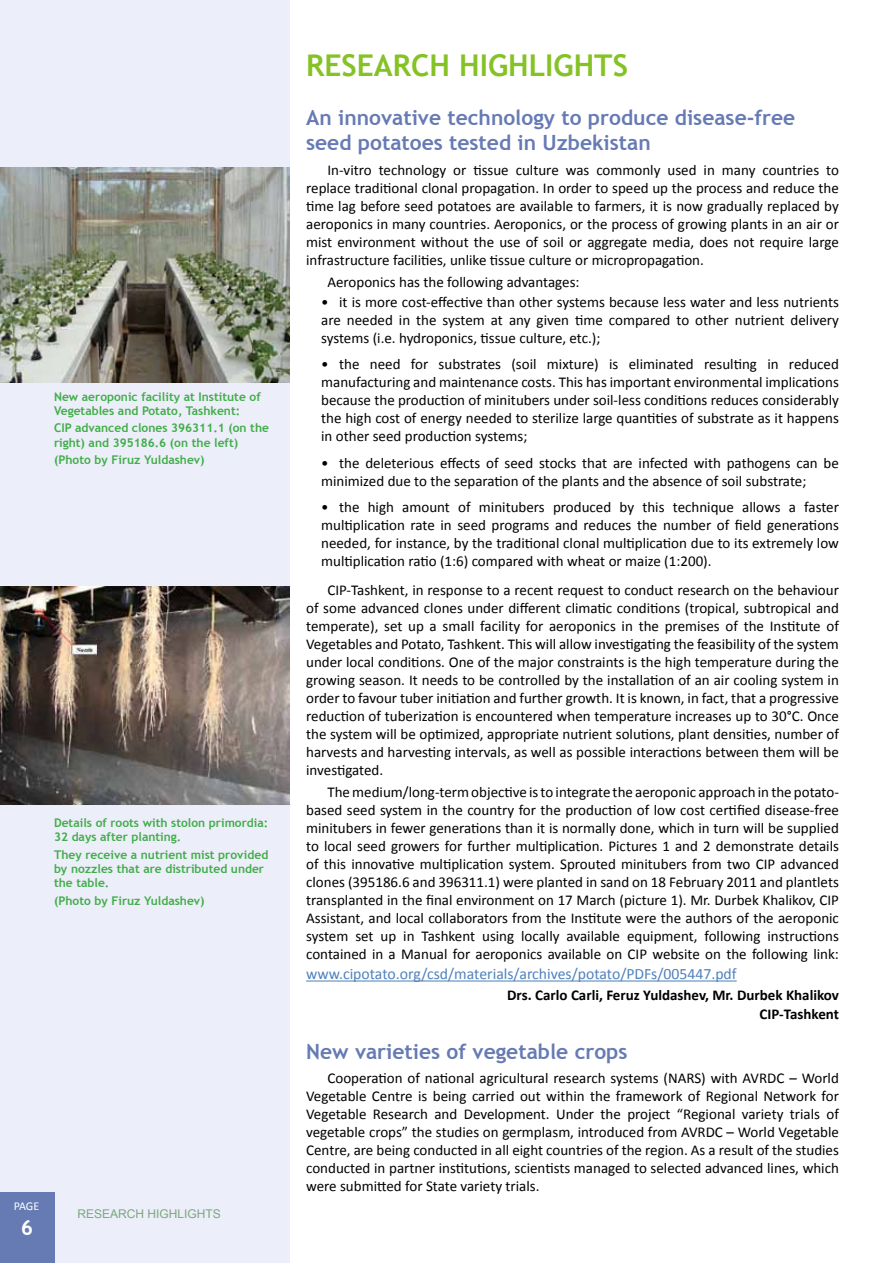
<style>
.page{position:relative;width:893px;height:1263px;background:#fff}
.page>*{position:absolute;margin:0;border:0;box-sizing:border-box;transform-origin:0 0}
.t1{font:700 30px "Trebuchet MS";color:#85c226}
.t2{font:700 21px/25.2px "Trebuchet MS";color:#667bb4}
.t3{font:700 21px "Trebuchet MS";color:#fff}
.t4{font:15.75px "Calibri";color:#4f81bd}
.t5{font:15px/18px "Calibri";color:#000;text-align:justify}
.t6{font:700 15px/18.6px "Calibri";color:#000;text-align:right}
.t7{font:700 12px/14.4px "Trebuchet MS";color:#41ad49}
.t8{font:12px "Arial";color:#7da57d}
.t9{font:12px "Calibri";color:#fff}
</style>
<div class="page">
<div style="left:0;top:0;width:289px;height:1263px;background:#eceef9"></div>
<div style="left:0;top:1193px;width:54px;height:70px;background:#667bb4"></div>
<hr style="left:306px;top:980px;width:431px;height:1px;background:#4f81bd">
<img style="left:0;top:167px;width:289px;height:216px">
<img style="left:0;top:586px;width:290px;height:218px">
<p class="t7" style="left:54px;top:389px;width:208px">New aeroponic facility at Institute of<br>Vegetables and Potato, Tashkent:</p>
<p class="t7" style="left:54px;top:421px;width:217px">CIP advanced clones 396311.1 (on the right) and 395186.6 (on the left)</p>
<p class="t7" style="left:54px;top:453px;width:152px">(Photo by Firuz Yuldashev)</p>
<p class="t7" style="left:54px;top:815px;width:216px">Details of roots with stolon primordia:<br>32 days after planting.</p>
<p class="t7" style="left:54px;top:847px;width:216px">They receive a nutrient mist provided by nozzles that are distributed under the table.</p>
<p class="t7" style="left:54px;top:893px;width:152px">(Photo by Firuz Yuldashev)</p>
<p class="t9" style="left:14px;top:1198px;width:27px">PAGE</p>
<h2 class="t3" style="left:21px;top:1214px;width:14px">6</h2>
<p class="t8" style="left:77px;top:1205px;width:145px">RESEARCH HIGHLIGHTS</p>
<h1 class="t1" style="left:306px;top:47px;width:323px">RESEARCH HIGHLIGHTS</h1>
<h2 class="t2" style="left:306px;top:105px;width:491px">An innovative technology to produce disease-free seed potatoes tested in Uzbekistan</h2>
<p class="t5" style="left:306px;top:161px;width:534px;text-indent:21px">In-vitro technology or tissue culture was commonly used in many countries to replace traditional clonal propagation. In order to speed up the process and reduce the time lag before seed potatoes are available to farmers, it is now gradually replaced by aeroponics in many countries. Aeroponics, or the process of growing plants in an air or mist environment without the use of soil or aggregate media, does not require large infrastructure facilities, unlike tissue culture or micropropagation.</p>
<p class="t5" style="left:327px;top:273px;width:254px">Aeroponics has the following advantages:</p>
<p class="t5" style="left:321px;top:293px;width:519px">• it is more cost-effective than other systems because less water and less nutrients are needed in the system at any given time compared to other nutrient delivery systems (i.e. hydroponics, tissue culture, etc.);</p>
<p class="t5" style="left:321px;top:355px;width:519px">• the need for substrates (soil mixture) is eliminated resulting in reduced manufacturing and maintenance costs. This has important environmental implications because the production of minitubers under soil-less conditions reduces considerably the high cost of energy needed to sterilize large quantities of substrate as it happens in other seed production systems;</p>
<p class="t5" style="left:321px;top:454px;width:519px">• the deleterious effects of seed stocks that are infected with pathogens can be minimized due to the separation of the plants and the absence of soil substrate;</p>
<p class="t5" style="left:321px;top:498px;width:519px">• the high amount of minitubers produced by this technique allows a faster multiplication rate in seed programs and reduces the number of field generations needed, for instance, by the traditional clonal multiplication due to its extremely low multiplication ratio (1:6) compared with wheat or maize (1:200).</p>
<p class="t5" style="left:306px;top:581px;width:534px;text-indent:21px">CIP-Tashkent, in response to a recent request to conduct research on the behaviour of some advanced clones under different climatic conditions (tropical, subtropical and temperate), set up a small facility for aeroponics in the premises of the Institute of Vegetables and Potato, Tashkent. This will allow investigating the feasibility of the system under local conditions. One of the major constraints is the high temperature during the growing season. It needs to be controlled by the installation of an air cooling system in order to favour tuber initiation and further growth. It is known, in fact, that a progressive reduction of tuberization is encountered when temperature increases up to 30°C. Once the system will be optimized, appropriate nutrient solutions, plant densities, number of harvests and harvesting intervals, as well as possible interactions between them will be investigated.</p>
<p class="t5" style="left:306px;top:783px;width:534px;text-indent:21px">The medium/long-term objective is to integrate the aeroponic approach in the potato&shy;based seed system in the country for the production of low cost certified disease-free minitubers in fewer generations than it is normally done, which in turn will be supplied to local seed growers for further multiplication. Pictures 1 and 2 demonstrate details of this innovative multiplication system. Sprouted minitubers from two CIP advanced clones (395186.6 and 396311.1) were planted in sand on 18 February 2011 and plantlets transplanted in the final environment on 17 March (picture 1). Mr. Durbek Khalikov, CIP Assistant, and local collaborators from the Institute were the authors of the aeroponic system set up in Tashkent using locally available equipment, following instructions contained in a Manual for aeroponics available on CIP website on the following link:</p>
<p class="t4" style="left:306px;top:964px;width:432px">www.cipotato.org/csd/materials/archives/potato/PDFs/005447.pdf</p>
<p class="t6" style="left:507px;top:986px;width:333px">Drs. Carlo Carli, Feruz Yuldashev, Mr. Durbek Khalikov<br>CIP-Tashkent</p>
<h2 class="t2" style="left:306px;top:1039px;width:323px">New varieties of vegetable crops</h2>
<p class="t5" style="left:306px;top:1069px;width:534px;text-indent:21px">Cooperation of national agricultural research systems (NARS) with AVRDC – World Vegetable Centre is being carried out within the framework of Regional Network for Vegetable Research and Development. Under the project “Regional variety trials of vegetable crops” the studies on germplasm, introduced from AVRDC – World Vegetable Centre, are being conducted in all eight countries of the region. As a result of the studies conducted in partner institutions, scientists managed to selected advanced lines, which were submitted for State variety trials.</p>
</div>
